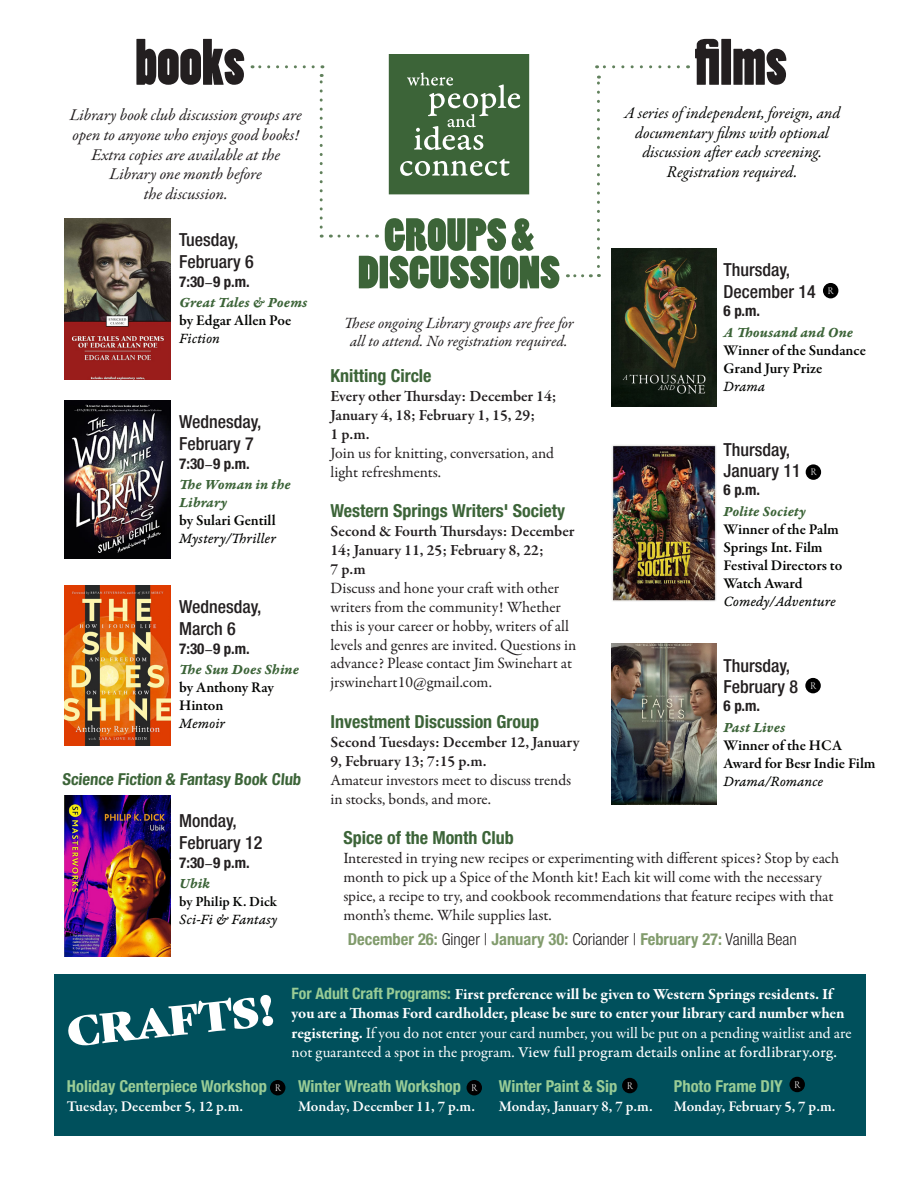
<style>
.page{position:relative;width:918px;height:1188px;background:#fff}
.page>*{position:absolute;margin:0;border:0;box-sizing:border-box;transform-origin:0 0}
.t1{font:500 condensed 18px "Helvetica Neue LT Std";color:#231f20}
.t2{font:700 condensed 18px "Helvetica Neue LT Std";color:#3c6438}
.t3{font:italic 16.5px/19.8px "Garamond Premr Pro";letter-spacing:-.005em;color:#231f20}
.t4{font:italic 16.5px/19.8px "Garamond Premr Pro";color:#040503;text-align:center}
.t5{font:700 condensed 16.5px "Helvetica Neue LT Std";color:#99cc96}
.t6{font:700 condensed 16.5px "Helvetica Neue LT Std";color:#819b6c}
.t7{font:700 condensed 16.5px "Helvetica Neue LT Std";color:#3c6438}
.t8{font:15.75px/18.9px "Garamond Premr Pro";color:#231f20}
.t9{font:700 15.75px/19.5px "Garamond Premr Pro";letter-spacing:-.005em;color:#fff}
.t10{font:600 15.75px/18.9px "Garamond Premr Pro";color:#231f20}
.t11{font:italic 15.75px "Garamond Premr Pro";letter-spacing:-.005em;color:#231f20}
.t12{font:600 15px/18px "Garamond Premr Pro";letter-spacing:-.005em;color:#040503}
.t13{font:15px/18px "Garamond Premr Pro Bd It Capt";color:#3c6438}
.t14{font:600 15px "Garamond Premr Pro";letter-spacing:-.005em;color:#fff}
.t15{font:15px "Garamond Premr Pro It Capt";color:#040503}
.t16{font:700 condensed 15px "Helvetica Neue LT Std";color:#231f20}
.t17{font:600 14.25px "Garamond Premr Pro";color:#040503}
.t18{font:10.5px "Garamond Premr Pro Lt Disp";color:#fff}
.s1{font-family:"Garamond Premr Pro";font-weight:600;font-stretch:normal;font-size:15.75px}
.s2{font-weight:300;color:#231f20}
.s3{font-family:"Helvetica Neue LT Std";font-stretch:condensed;color:#99cc96}
.s4{font-weight:400}
.s5{font-family:"Garamond Premr Pro Capt";font-weight:400}
</style>
<div class="page">
<div style="left:54px;top:974px;width:812px;height:162px;background:#00505c"></div>
<svg style="left:136px;top:39px;width:108px;height:46px"></svg>
<svg style="left:695px;top:39px;width:91px;height:46px"></svg>
<svg style="left:597px;top:65px;width:81px;height:3px"></svg>
<svg style="left:252px;top:65px;width:61px;height:3px"></svg>
<img style="left:65px;top:400px;width:105px;height:159px">
<svg style="left:320px;top:74px;width:3px;height:153px"></svg>
<svg style="left:330px;top:218px;width:229px;height:71px"></svg>
<svg style="left:597px;top:76px;width:3px;height:191px"></svg>
<svg style="left:567px;top:274px;width:16px;height:3px"></svg>
<svg style="left:389px;top:54px;width:140px;height:140px;background:#50744c"></svg>
<img style="left:611px;top:248px;width:106px;height:159px">
<img style="left:612px;top:445px;width:105px;height:156px">
<img style="left:611px;top:644px;width:106px;height:161px">
<div style="left:823px;top:283px;width:15px;height:15px;background:#000;border-radius:50%"></div>
<div style="left:806px;top:464px;width:15px;height:16px;background:#000;border-radius:50%"></div>
<div style="left:805px;top:678px;width:16px;height:15px;background:#000;border-radius:50%"></div>
<img style="left:65px;top:796px;width:105px;height:161px">
<div style="left:467px;top:1080px;width:15px;height:15px;background:#000;border-radius:50%"></div>
<div style="left:622px;top:1078px;width:16px;height:15px;background:#000;border-radius:50%"></div>
<div style="left:789px;top:1077px;width:16px;height:15px;background:#000;border-radius:50%"></div>
<img style="left:65px;top:218px;width:105px;height:161px">
<img style="left:65px;top:585px;width:105px;height:161px">
<svg style="left:68px;top:995px;width:205px;height:51px"></svg>
<div style="left:270px;top:1080px;width:15px;height:15px;background:#000;border-radius:50%"></div>
<p class="t3" style="left:70px;top:106px;width:234px">Library book club discussion groups are open to anyone who enjoys good books!</p>
<p class="t3" style="left:91px;top:145px;width:190px;text-align:center">Extra copies are available at the<br>Library one month before</p>
<p class="t3" style="left:144px;top:185px;width:86px">the discussion.</p>
<p class="t1" style="left:179px;top:229px;width:61px">Tuesday,</p>
<p class="t1" style="left:179px;top:251px;width:76px">February 6</p>
<p class="t16" style="left:179px;top:272px;width:72px">7:30<span class="s1">–</span>9 p.m.</p>
<p class="t13" style="left:179px;top:294px;width:129px">Great Tales &amp; Poems</p>
<p class="t12" style="left:179px;top:311px;width:114px">by Edgar Allen Poe</p>
<p class="t15" style="left:179px;top:329px;width:42px">Fiction</p>
<p class="t1" style="left:179px;top:411px;width:84px">Wednesday,</p>
<p class="t1" style="left:179px;top:433px;width:76px">February 7</p>
<p class="t16" style="left:179px;top:454px;width:72px">7:30<span class="s1">–</span>9 p.m.</p>
<p class="t13" style="left:179px;top:476px;width:113px">The Woman in the<br>Library</p>
<p class="t12" style="left:179px;top:511px;width:98px">by Sulari Gentill</p>
<p class="t15" style="left:179px;top:529px;width:98px">Mystery/Thriller</p>
<p class="t1" style="left:179px;top:596px;width:84px">Wednesday,</p>
<p class="t1" style="left:179px;top:618px;width:58px">March 6</p>
<p class="t16" style="left:179px;top:639px;width:72px">7:30<span class="s1">–</span>9 p.m.</p>
<p class="t13" style="left:179px;top:661px;width:121px">The Sun Does Shine</p>
<p class="t12" style="left:179px;top:679px;width:96px">by Anthony Ray<br>Hinton</p>
<p class="t15" style="left:179px;top:714px;width:47px">Memoir</p>
<p class="t7" style="left:62px;top:769px;width:242px">Science Fiction &amp; Fantasy Book Club</p>
<p class="t1" style="left:179px;top:810px;width:59px">Monday,</p>
<p class="t1" style="left:179px;top:832px;width:85px">February 12</p>
<p class="t16" style="left:179px;top:853px;width:72px">7:30<span class="s1">–</span>9 p.m.</p>
<p class="t13" style="left:179px;top:875px;width:32px">Ubik</p>
<p class="t17" style="left:179px;top:893px;width:99px">by Philip K. Dick</p>
<p class="t15" style="left:179px;top:910px;width:100px">Sci-Fi &amp; Fantasy</p>
<p class="t11" style="left:344px;top:313px;width:231px">These ongoing Library groups are free for</p>
<p class="t11" style="left:350px;top:331px;width:219px">all to attend. No registration required.</p>
<p class="t2" style="left:330px;top:365px;width:102px">Knitting Circle</p>
<p class="t10" style="left:330px;top:387px;width:228px">Every other Thursday: December 14;<br>January 4, 18; February 1, 15, 29;</p>
<p class="t10" style="left:330px;top:425px;width:41px">1 p.m.</p>
<p class="t8" style="left:330px;top:444px;width:225px">Join us for knitting, conversation, and</p>
<p class="t8" style="left:330px;top:463px;width:112px">light refreshments.</p>
<p class="t2" style="left:330px;top:500px;width:236px">Western Springs Writers' Society</p>
<p class="t10" style="left:330px;top:522px;width:246px">Second &amp; Fourth Thursdays: December<br>14; January 11, 25; February 8, 22;</p>
<p class="t10" style="left:330px;top:560px;width:37px">7 p.m</p>
<p class="t8" style="left:330px;top:579px;width:247px">Discuss and hone your craft with other writers from the community! Whether this is your career or hobby, writers of all levels and genres are invited. Questions in advance? Please contact Jim Swinehart at jrswinehart10@gmail.com.</p>
<p class="t2" style="left:330px;top:711px;width:210px">Investment Discussion Group</p>
<p class="t10" style="left:330px;top:733px;width:251px">Second Tuesdays: December 12, January<br>9, February 13; 7:15 p.m.</p>
<p class="t8" style="left:330px;top:770px;width:242px">Amateur investors meet to discuss trends</p>
<p class="t8" style="left:330px;top:790px;width:162px">in stocks, bonds, and more.</p>
<p class="t4" style="left:624px;top:104px;width:218px">A series of independent, foreign, and documentary films with optional discussion after each screening.<br>Registration required.</p>
<p class="t1" style="left:724px;top:259px;width:68px">Thursday,</p>
<p class="t1" style="left:724px;top:281px;width:94px">December 14</p>
<p class="t16" style="left:724px;top:302px;width:38px">6 p.m.</p>
<p class="t18" style="left:828px;top:285px;width:7px">R</p>
<p class="t13" style="left:724px;top:324px;width:131px">A Thousand and One</p>
<p class="t12" style="left:724px;top:342px;width:144px">Winner of the Sundance<br>Grand Jury Prize</p>
<p class="t15" style="left:724px;top:377px;width:43px">Drama</p>
<p class="t1" style="left:724px;top:439px;width:68px">Thursday,</p>
<p class="t1" style="left:724px;top:460px;width:79px">January 11</p>
<p class="t16" style="left:724px;top:481px;width:38px">6 p.m.</p>
<p class="t18" style="left:811px;top:467px;width:7px">R</p>
<p class="t13" style="left:724px;top:503px;width:84px">Polite Society</p>
<p class="t12" style="left:724px;top:521px;width:120px">Winner of the Palm<br>Springs Int. Film<br>Festival Directors to<br>Watch Award</p>
<p class="t15" style="left:724px;top:593px;width:114px">Comedy/Adventure</p>
<p class="t1" style="left:724px;top:655px;width:68px">Thursday,</p>
<p class="t1" style="left:724px;top:676px;width:76px">February 8</p>
<p class="t16" style="left:724px;top:697px;width:38px">6 p.m.</p>
<p class="t18" style="left:810px;top:680px;width:7px">R</p>
<p class="t13" style="left:724px;top:719px;width:63px">Past Lives</p>
<p class="t12" style="left:724px;top:737px;width:154px">Winner of the HCA<br>Award for Besr Indie Film</p>
<p class="t15" style="left:724px;top:773px;width:101px">Drama/Romance</p>
<p class="t2" style="left:343px;top:827px;width:172px">Spice of the Month Club</p>
<p class="t8" style="left:343px;top:849px;width:497px">Interested in trying new recipes or experimenting with different spices? Stop by each month to pick up a Spice of the Month kit! Each kit will come with the necessary spice, a recipe to try, and cookbook recommendations that feature recipes with that month’s theme. While supplies last.</p>
<p class="t6" style="left:348px;top:929px;width:451px">December 26: <span class="s2">Ginger |</span> January 30: <span class="s2">Coriander |</span> February 27: <span class="s2">Vanilla Bean</span></p>
<p class="t5" style="left:67px;top:1076px;width:201px">Holiday Centerpiece Workshop</p>
<p class="t14" style="left:67px;top:1097px;width:178px">Tuesday, December 5, 12 p.m.</p>
<p class="t18" style="left:275px;top:1082px;width:7px">R</p>
<p class="t9" style="left:292px;top:984px;width:562px"><span class="s3">For Adult Craft Programs:</span> First preference will be given to Western Springs residents. If you are a Thomas Ford cardholder, please be sure to enter your library card number when registering. <span class="s4">If you do not enter your card number, you will be put on a pending waitlist and are not guaranteed a spot in the program.</span> <span class="s5">View full program details online at fordlibrary.org.</span></p>
<p class="t18" style="left:472px;top:1082px;width:7px">R</p>
<p class="t5" style="left:499px;top:1076px;width:120px">Winter Paint &amp; Sip</p>
<p class="t14" style="left:499px;top:1097px;width:155px">Monday, January 8, 7 p.m.</p>
<p class="t5" style="left:298px;top:1076px;width:165px">Winter Wreath Workshop</p>
<p class="t14" style="left:298px;top:1097px;width:178px">Monday, December 11, 7 p.m.</p>
<p class="t18" style="left:627px;top:1080px;width:7px">R</p>
<p class="t5" style="left:674px;top:1076px;width:110px">Photo Frame DIY</p>
<p class="t14" style="left:674px;top:1097px;width:163px">Monday, February 5, 7 p.m.</p>
<p class="t18" style="left:795px;top:1079px;width:7px">R</p>
</div>
